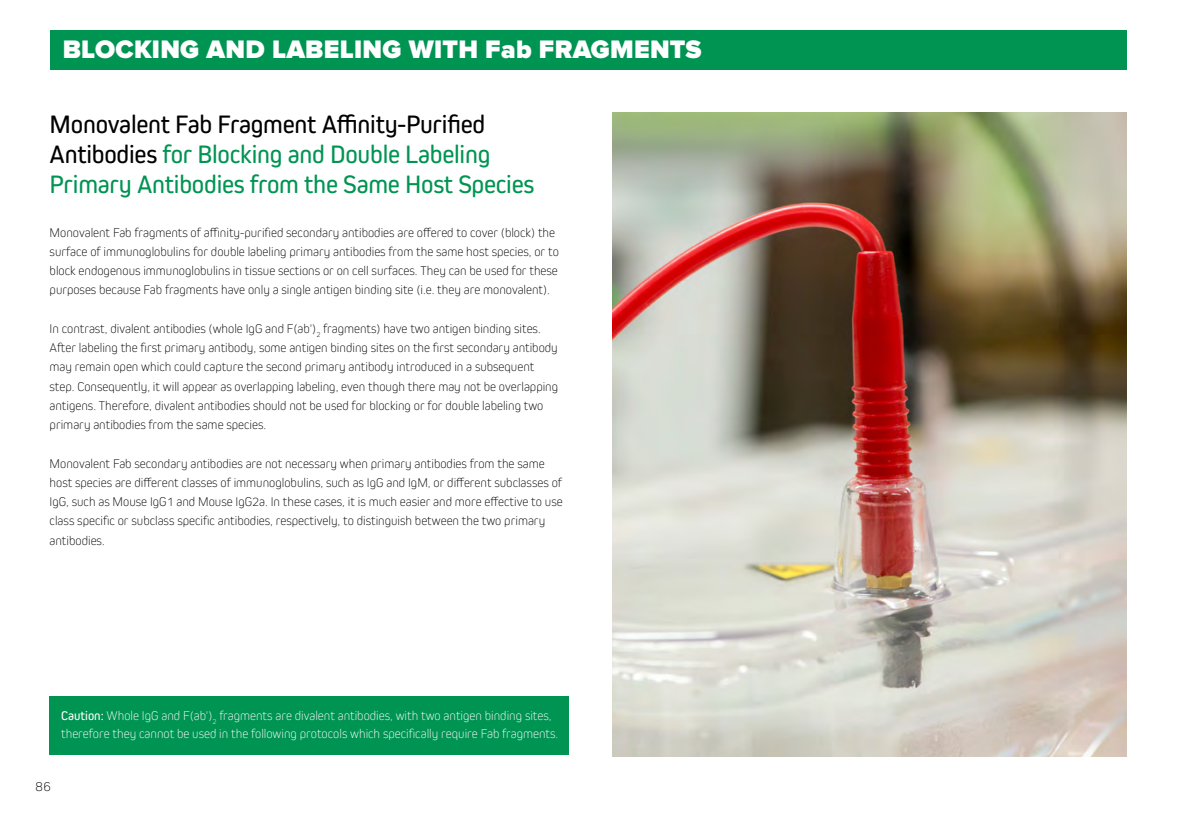
<style>
.page{position:relative;width:1191px;height:819px;background:#fff}
.page>*{position:absolute;margin:0;border:0;box-sizing:border-box;transform-origin:0 0}
.t1{font:26.25px/29.8px "Kiro";letter-spacing:-.01em;color:#009453}
.t2{font:900 26.25px "Proxima Nova";letter-spacing:.01em;color:#fff}
.t3{font:200 14px "Kiro";color:#000}
.t4{font:200 13.12px/19.2px "Kiro";color:#000}
.t5{font:200 13.12px/18.4px "Kiro";color:#fff}
.s1{color:#000}
.s2{font-weight:400}
</style>
<div class="page">
<div style="left:50px;top:30px;width:1076px;height:39px;background:#009453"></div>
<div style="left:50px;top:695px;width:518px;height:59px;background:#009453"></div>
<img style="left:613px;top:113px;width:513px;height:643px">
<h1 class="t2" style="left:63px;top:38px;width:640px">BLOCKING AND LABELING WITH Fab FRAGMENTS</h1>
<h1 class="t1" style="left:50px;top:109px;width:486px"><span class="s1">Monovalent Fab Fragment Affinity-Purified<br>Antibodies</span> for Blocking and Double Labeling<br>Primary Antibodies from the Same Host Species</h1>
<p class="t4" style="left:50px;top:222px;width:511px">Monovalent Fab fragments of affinity-purified secondary antibodies are offered to cover (block) the surface of immunoglobulins for double labeling primary antibodies from the same host species, or to block endogenous immunoglobulins in tissue sections or on cell surfaces. They can be used for these purposes because Fab fragments have only a single antigen binding site (i.e. they are monovalent).</p>
<p class="t4" style="left:50px;top:318px;width:510px">In contrast, divalent antibodies (whole IgG and F(ab')<sub>2</sub> fragments) have two antigen binding sites.<br>After labeling the first primary antibody, some antigen binding sites on the first secondary antibody may remain open which could capture the second primary antibody introduced in a subsequent step. Consequently, it will appear as overlapping labeling, even though there may not be overlapping antigens. Therefore, divalent antibodies should not be used for blocking or for double labeling two primary antibodies from the same species.</p>
<p class="t4" style="left:50px;top:453px;width:514px">Monovalent Fab secondary antibodies are not necessary when primary antibodies from the same host species are different classes of immunoglobulins, such as IgG and IgM, or different subclasses of IgG, such as Mouse IgG1 and Mouse IgG2a. In these cases, it is much easier and more effective to use class specific or subclass specific antibodies, respectively, to distinguish between the two primary antibodies.</p>
<p class="t5" style="left:61px;top:706px;width:498px"><span class="s2">Caution:</span> Whole IgG and F(ab')<sub>2</sub> fragments are divalent antibodies, with two antigen binding sites, therefore they cannot be used in the following protocols which specifically require Fab fragments.</p>
<p class="t3" style="left:35px;top:777px;width:17px">86</p>
</div>
